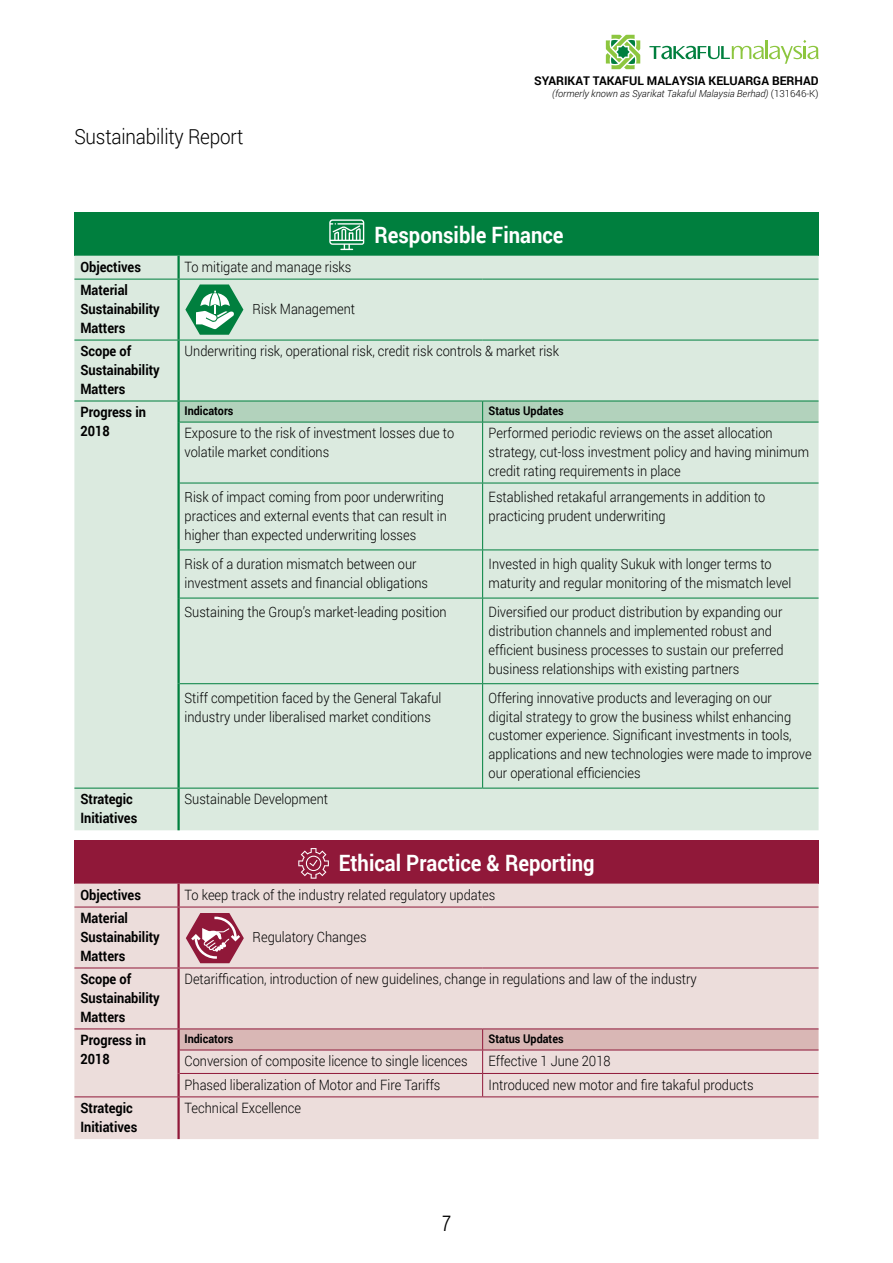
<style>
.page{position:relative;width:893px;height:1263px;background:#fff}
.page>*{position:absolute;margin:0;border:0;box-sizing:border-box;transform-origin:0 0}
.t1{font:700 22.5px "Roboto";color:#fff;scale:.9 1}
.t2{font:300 21px "Roboto";letter-spacing:-.01em;color:#000;scale:.9 1}
.t3{font:300 condensed 21px "Helvetica";color:#000}
.t4{font:300 14.25px/18.8px "Roboto";color:#000;scale:.9 1}
.t5{font:700 14.25px/18.8px "Roboto";color:#000;scale:.9 1}
.t6{font:700 12px "Roboto";color:#000;scale:.9 1}
.t7{font:700 12px "Roboto";color:#000}
.t8{font:italic 300 9.75px "Roboto";color:#000}
.s1{font-style:normal}
</style>
<div class="page">
<svg style="left:649px;top:40px;width:170px;height:24px"></svg>
<svg style="left:606px;top:35px;width:34px;height:34px"></svg>
<div style="left:74px;top:840px;width:745px;height:43px;background:#901839"></div>
<div style="left:74px;top:883px;width:745px;height:256px;background:#ecdddb"></div>
<hr style="left:177px;top:883px;width:3px;height:24px;background:#901839">
<hr style="left:177px;top:907px;width:3px;height:60px;background:#901839">
<hr style="left:177px;top:968px;width:3px;height:60px;background:#901839">
<hr style="left:74px;top:907px;width:105px;height:1px;background:#901839">
<hr style="left:179px;top:907px;width:304px;height:1px;background:#901839">
<hr style="left:483px;top:907px;width:336px;height:1px;background:#901839">
<hr style="left:74px;top:967px;width:105px;height:1px;background:#901839">
<hr style="left:179px;top:967px;width:304px;height:1px;background:#901839">
<hr style="left:483px;top:967px;width:336px;height:1px;background:#901839">
<hr style="left:74px;top:1028px;width:105px;height:1px;background:#901839">
<hr style="left:179px;top:1028px;width:304px;height:1px;background:#901839">
<hr style="left:483px;top:1028px;width:336px;height:1px;background:#901839">
<hr style="left:177px;top:1029px;width:3px;height:21px;background:#901839">
<hr style="left:177px;top:1050px;width:3px;height:23px;background:#901839">
<svg style="left:179px;top:1029px;width:640px;height:67px;background:#e2c8c8"></svg>
<hr style="left:177px;top:1073px;width:3px;height:23px;background:#901839">
<hr style="left:74px;top:1096px;width:105px;height:1px;background:#901839">
<hr style="left:179px;top:1096px;width:304px;height:1px;background:#901839">
<hr style="left:483px;top:1096px;width:336px;height:1px;background:#901839">
<hr style="left:177px;top:1097px;width:3px;height:42px;background:#901839">
<svg style="left:298px;top:848px;width:31px;height:31px"></svg>
<div style="left:74px;top:213px;width:745px;height:43px;background:#007f3e"></div>
<div style="left:74px;top:256px;width:745px;height:574px;background:#dbeadf"></div>
<hr style="left:177px;top:256px;width:3px;height:23px;background:#007f3e">
<hr style="left:177px;top:279px;width:3px;height:61px;background:#007f3e">
<hr style="left:177px;top:340px;width:3px;height:61px;background:#007f3e">
<hr style="left:177px;top:401px;width:3px;height:21px;background:#007f3e">
<hr style="left:177px;top:422px;width:3px;height:61px;background:#007f3e">
<hr style="left:177px;top:483px;width:3px;height:67px;background:#007f3e">
<div style="left:179px;top:402px;width:640px;height:20px;background:#b2d2bc"></div>
<hr style="left:482px;top:422px;width:1px;height:61px;background:#007f3e">
<hr style="left:482px;top:483px;width:1px;height:66px;background:#007f3e">
<hr style="left:177px;top:550px;width:3px;height:48px;background:#007f3e">
<hr style="left:482px;top:550px;width:1px;height:48px;background:#007f3e">
<hr style="left:177px;top:598px;width:3px;height:86px;background:#007f3e">
<hr style="left:177px;top:684px;width:3px;height:104px;background:#007f3e">
<hr style="left:177px;top:788px;width:3px;height:42px;background:#007f3e">
<hr style="left:482px;top:598px;width:1px;height:85px;background:#007f3e">
<hr style="left:482px;top:684px;width:1px;height:104px;background:#007f3e">
<hr style="left:74px;top:279px;width:105px;height:1px;background:#007f3e">
<hr style="left:179px;top:279px;width:304px;height:1px;background:#007f3e">
<hr style="left:483px;top:279px;width:336px;height:1px;background:#007f3e">
<hr style="left:74px;top:340px;width:105px;height:1px;background:#007f3e">
<hr style="left:179px;top:340px;width:304px;height:1px;background:#007f3e">
<hr style="left:483px;top:340px;width:336px;height:1px;background:#007f3e">
<hr style="left:74px;top:401px;width:105px;height:1px;background:#007f3e">
<hr style="left:179px;top:401px;width:304px;height:1px;background:#007f3e">
<hr style="left:483px;top:401px;width:336px;height:1px;background:#007f3e">
<hr style="left:180px;top:422px;width:303px;height:1px;background:#007f3e">
<hr style="left:483px;top:422px;width:336px;height:1px;background:#007f3e">
<hr style="left:180px;top:483px;width:303px;height:1px;background:#007f3e">
<hr style="left:483px;top:483px;width:336px;height:1px;background:#007f3e">
<hr style="left:180px;top:549px;width:303px;height:1px;background:#007f3e">
<hr style="left:483px;top:549px;width:336px;height:1px;background:#007f3e">
<hr style="left:180px;top:598px;width:303px;height:1px;background:#007f3e">
<hr style="left:483px;top:598px;width:336px;height:1px;background:#007f3e">
<hr style="left:180px;top:683px;width:303px;height:1px;background:#007f3e">
<hr style="left:483px;top:683px;width:336px;height:1px;background:#007f3e">
<hr style="left:74px;top:788px;width:105px;height:1px;background:#007f3e">
<hr style="left:179px;top:788px;width:304px;height:1px;background:#007f3e">
<hr style="left:483px;top:788px;width:336px;height:1px;background:#007f3e">
<svg style="left:329px;top:219px;width:35px;height:31px"></svg>
<svg style="left:185px;top:284px;width:58px;height:51px"></svg>
<svg style="left:186px;top:913px;width:58px;height:50px;background:#b86e81"></svg>
<h2 class="t2" style="left:74px;top:122px;width:189px">Sustainability Report</h2>
<p class="t7" style="left:534px;top:72px;width:286px">SYARIKAT TAKAFUL MALAYSIA KELUARGA BERHAD</p>
<p class="t8" style="left:552px;top:86px;width:268px">(formerly known as Syarikat Takaful Malaysia Berhad) <span class="s1">(131646-K)</span></p>
<p class="t5" style="left:80px;top:257px;width:69px">Objectives</p>
<p class="t4" style="left:185px;top:257px;width:187px">To mitigate and manage risks</p>
<p class="t5" style="left:80px;top:280px;width:90px">Material<br>Sustainability<br>Matters</p>
<p class="t4" style="left:253px;top:299px;width:115px">Risk Management</p>
<h1 class="t1" style="left:374px;top:219px;width:212px">Responsible Finance</h1>
<p class="t5" style="left:80px;top:341px;width:90px">Scope of<br>Sustainability<br>Matters</p>
<p class="t4" style="left:185px;top:341px;width:418px">Underwriting risk, operational risk, credit risk controls &amp; market risk</p>
<p class="t5" style="left:80px;top:402px;width:74px">Progress in<br>2018</p>
<p class="t6" style="left:185px;top:402px;width:56px">Indicators</p>
<p class="t6" style="left:489px;top:402px;width:85px">Status Updates</p>
<p class="t4" style="left:185px;top:423px;width:301px">Exposure to the risk of investment losses due to volatile market conditions</p>
<p class="t4" style="left:489px;top:423px;width:358px">Performed periodic reviews on the asset allocation strategy, cut-loss investment policy and having minimum credit rating requirements in place</p>
<p class="t4" style="left:185px;top:487px;width:293px">Risk of impact coming from poor underwriting practices and external events that can result in higher than expected underwriting losses</p>
<p class="t4" style="left:489px;top:487px;width:309px">Established retakaful arrangements in addition to practicing prudent underwriting</p>
<p class="t4" style="left:185px;top:554px;width:272px">Risk of a duration mismatch between our investment assets and financial obligations</p>
<p class="t4" style="left:489px;top:554px;width:338px">Invested in high quality Sukuk with longer terms to maturity and regular monitoring of the mismatch level</p>
<p class="t4" style="left:185px;top:602px;width:293px">Sustaining the Group’s market-leading position</p>
<p class="t4" style="left:489px;top:602px;width:329px">Diversified our product distribution by expanding our distribution channels and implemented robust and efficient business processes to sustain our preferred business relationships with existing partners</p>
<p class="t4" style="left:185px;top:688px;width:287px">Stiff competition faced by the General Takaful industry under liberalised market conditions</p>
<p class="t4" style="left:489px;top:688px;width:360px">Offering innovative products and leveraging on our<br>digital strategy to grow the business whilst enhancing customer experience. Significant investments in tools, applications and new technologies were made to improve our operational efficiencies</p>
<p class="t5" style="left:80px;top:789px;width:65px">Strategic<br>Initiatives</p>
<p class="t4" style="left:185px;top:789px;width:161px">Sustainable Development</p>
<h1 class="t1" style="left:339px;top:847px;width:286px">Ethical Practice &amp; Reporting</h1>
<p class="t5" style="left:80px;top:885px;width:69px">Objectives</p>
<p class="t4" style="left:185px;top:885px;width:347px">To keep track of the industry related regulatory updates</p>
<p class="t5" style="left:80px;top:908px;width:90px">Material<br>Sustainability<br>Matters</p>
<p class="t4" style="left:253px;top:927px;width:128px">Regulatory Changes</p>
<p class="t5" style="left:80px;top:969px;width:90px">Scope of<br>Sustainability<br>Matters</p>
<p class="t4" style="left:185px;top:969px;width:571px">Detariffication, introduction of new guidelines, change in regulations and law of the industry</p>
<p class="t5" style="left:80px;top:1030px;width:74px">Progress in<br>2018</p>
<p class="t6" style="left:185px;top:1030px;width:56px">Indicators</p>
<p class="t6" style="left:489px;top:1030px;width:85px">Status Updates</p>
<p class="t4" style="left:185px;top:1051px;width:316px">Conversion of composite licence to single licences</p>
<p class="t4" style="left:489px;top:1051px;width:137px">Effective 1 June 2018</p>
<p class="t4" style="left:185px;top:1075px;width:286px">Phased liberalization of Motor and Fire Tariffs</p>
<p class="t4" style="left:489px;top:1075px;width:296px">Introduced new motor and fire takaful products</p>
<p class="t5" style="left:80px;top:1098px;width:65px">Strategic<br>Initiatives</p>
<p class="t4" style="left:185px;top:1098px;width:131px">Technical Excellence</p>
<h2 class="t3" style="left:442px;top:1210px;width:11px">7</h2>
</div>
